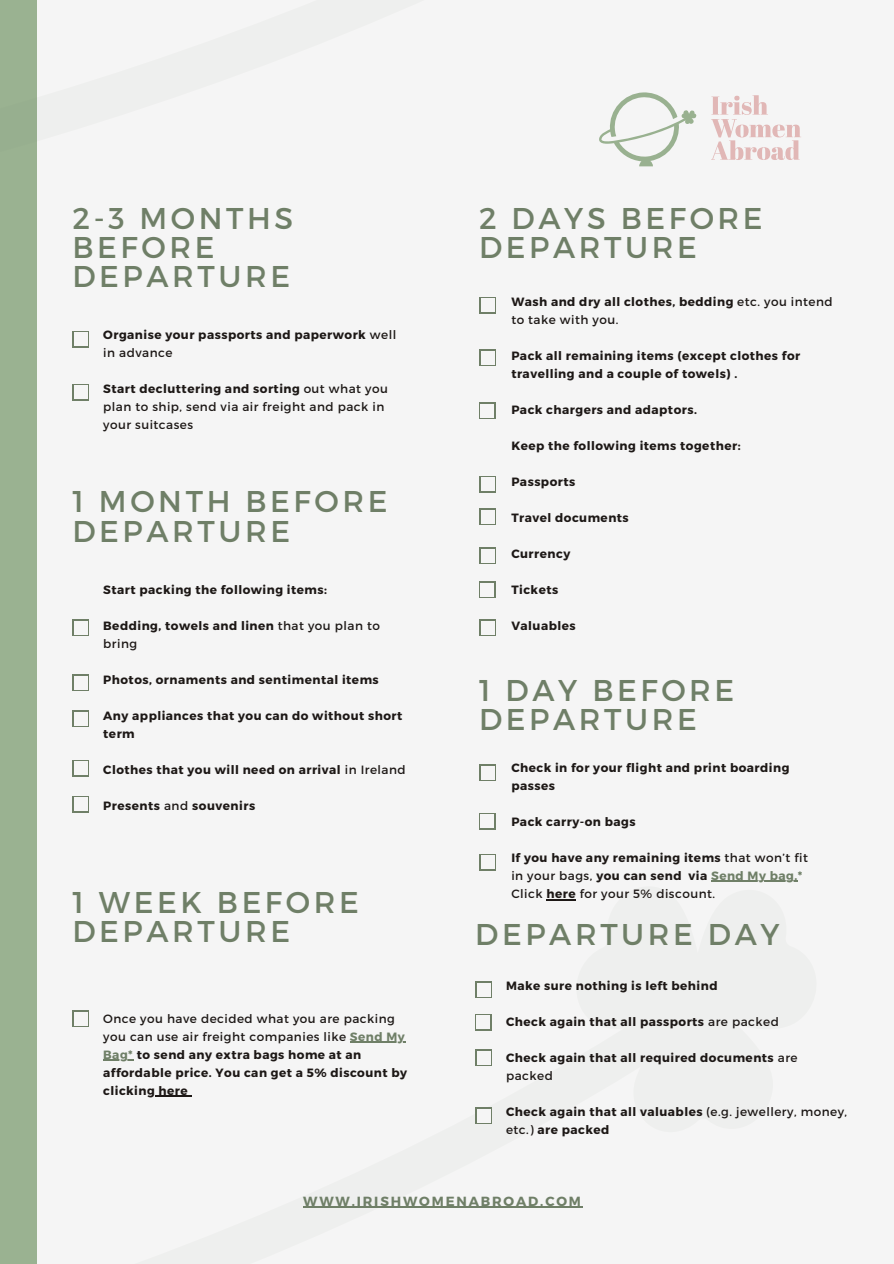
<style>
.page{position:relative;width:894px;height:1264px;background:#fff}
.page>*{position:absolute;margin:0;border:0;box-sizing:border-box;transform-origin:0 0}
.t1{font:30px/29.2px "Montserrat";letter-spacing:.12em;color:#6f7f67}
.t2{font:700 13.2px "Montserrat";letter-spacing:.14em;color:#6f7f67}
.t3{font:700 12px/18px "Montserrat";letter-spacing:.04em;color:#1d1816}
.t4{font:12px/18px "Montserrat";letter-spacing:.04em;color:#1d1816}
.s1{font-weight:400}
.s2{font-weight:700}
.s3{color:#6f7f67}
.s4{font-weight:700;color:#6f7f67}
</style>
<div class="page">
<div style="left:0;top:0;width:893px;height:1263px;background:#9ab291"></div>
<div style="left:38px;top:0;width:855px;height:1263px;background:#f5f5f5"></div>
<svg style="left:711px;top:95px;width:90px;height:65px"></svg>
<svg style="left:599px;top:92px;width:97px;height:74px"></svg>
<hr style="left:303px;top:1206px;width:279px;height:1px;background:#6f7f67">
<div style="left:73px;top:384px;width:16px;height:16px;background:#6f7f67"></div>
<div style="left:74px;top:385px;width:14px;height:14px;background:#f5f5f5"></div>
<svg style="left:73px;top:619px;width:16px;height:17px"></svg>
<div style="left:74px;top:621px;width:14px;height:13px;background:#f5f5f5"></div>
<svg style="left:73px;top:674px;width:16px;height:17px"></svg>
<div style="left:74px;top:676px;width:14px;height:13px;background:#f5f5f5"></div>
<svg style="left:72px;top:760px;width:17px;height:16px"></svg>
<div style="left:74px;top:761px;width:13px;height:13px;background:#f5f5f5"></div>
<svg style="left:72px;top:796px;width:17px;height:16px"></svg>
<div style="left:74px;top:797px;width:13px;height:14px;background:#f5f5f5"></div>
<div style="left:73px;top:1010px;width:16px;height:16px;background:#6f7f67"></div>
<div style="left:74px;top:1012px;width:14px;height:13px;background:#f5f5f5"></div>
<svg style="left:479px;top:297px;width:16px;height:16px"></svg>
<div style="left:480px;top:298px;width:14px;height:14px;background:#f5f5f5"></div>
<svg style="left:479px;top:350px;width:16px;height:16px"></svg>
<div style="left:480px;top:351px;width:14px;height:13px;background:#f5f5f5"></div>
<svg style="left:479px;top:402px;width:16px;height:17px"></svg>
<div style="left:480px;top:404px;width:14px;height:13px;background:#f5f5f5"></div>
<svg style="left:479px;top:508px;width:16px;height:17px"></svg>
<div style="left:480px;top:510px;width:14px;height:13px;background:#f5f5f5"></div>
<svg style="left:479px;top:476px;width:16px;height:16px"></svg>
<div style="left:480px;top:477px;width:14px;height:14px;background:#f5f5f5"></div>
<div style="left:479px;top:764px;width:16px;height:16px;background:#6f7f67"></div>
<div style="left:480px;top:766px;width:14px;height:13px;background:#f5f5f5"></div>
<div style="left:479px;top:813px;width:16px;height:16px;background:#6f7f67"></div>
<div style="left:480px;top:814px;width:14px;height:14px;background:#f5f5f5"></div>
<svg style="left:479px;top:854px;width:16px;height:16px"></svg>
<div style="left:480px;top:855px;width:14px;height:13px;background:#f5f5f5"></div>
<svg style="left:72px;top:710px;width:17px;height:17px"></svg>
<div style="left:74px;top:712px;width:13px;height:13px;background:#f5f5f5"></div>
<hr style="left:350px;top:1041px;width:55px;height:1px;background:#6f7f67">
<hr style="left:103px;top:1059px;width:30px;height:1px;background:#6f7f67">
<hr style="left:155px;top:1095px;width:33px;height:1px;background:#1d1816">
<svg style="left:479px;top:547px;width:16px;height:17px"></svg>
<div style="left:480px;top:549px;width:14px;height:13px;background:#f5f5f5"></div>
<svg style="left:479px;top:581px;width:16px;height:17px"></svg>
<div style="left:480px;top:583px;width:14px;height:13px;background:#f5f5f5"></div>
<svg style="left:479px;top:619px;width:16px;height:17px"></svg>
<div style="left:480px;top:621px;width:14px;height:13px;background:#f5f5f5"></div>
<hr style="left:711px;top:881px;width:86px;height:1px;background:#6f7f67">
<hr style="left:546px;top:899px;width:30px;height:1px;background:#1d1816">
<svg style="left:475px;top:981px;width:16px;height:16px"></svg>
<div style="left:476px;top:982px;width:14px;height:14px;background:#f5f5f5"></div>
<svg style="left:475px;top:1049px;width:17px;height:16px"></svg>
<div style="left:477px;top:1050px;width:13px;height:14px;background:#f5f5f5"></div>
<svg style="left:475px;top:1107px;width:17px;height:17px"></svg>
<div style="left:477px;top:1109px;width:13px;height:13px;background:#f5f5f5"></div>
<p class="t1" style="left:72px;top:202px;width:222px">2-3 MONTHS<br>BEFORE<br>DEPARTURE</p>
<p class="t3" style="left:103px;top:325px;width:294px">Organise your passports and paperwork <span class="s1">well in advance</span></p>
<p class="t4" style="left:103px;top:379px;width:286px"><span class="s2">Start decluttering and sorting</span> out what you plan to ship, send via air freight and pack in your suitcases</p>
<p class="t1" style="left:72px;top:485px;width:316px">1 MONTH BEFORE<br>DEPARTURE</p>
<p class="t3" style="left:103px;top:579px;width:225px">Start packing the following items:</p>
<p class="t3" style="left:103px;top:616px;width:278px">Bedding, towels and linen <span class="s1">that you plan to bring</span></p>
<p class="t3" style="left:103px;top:670px;width:277px">Photos, ornaments and sentimental items</p>
<p class="t3" style="left:103px;top:706px;width:300px">Any appliances that you can do without short term</p>
<p class="t3" style="left:103px;top:760px;width:304px">Clothes that you will need on arrival <span class="s1">in Ireland</span></p>
<p class="t3" style="left:103px;top:796px;width:153px">Presents <span class="s1">and</span> souvenirs</p>
<p class="t1" style="left:72px;top:886px;width:288px">1 WEEK BEFORE<br>DEPARTURE</p>
<p class="t3" style="left:103px;top:1008px;width:305px"><span class="s1">Once you have decided what you are packing you can use air freight companies like</span> <span class="s3">Send My Bag*</span> to send any extra bags home at an affordable price. You can get a 5% discount by clicking here</p>
<p class="t1" style="left:479px;top:202px;width:285px">2 DAYS BEFORE<br>DEPARTURE</p>
<p class="t3" style="left:511px;top:292px;width:323px">Wash and dry all clothes, bedding <span class="s1">etc. you intend to take with you.</span></p>
<p class="t3" style="left:511px;top:346px;width:290px">Pack all remaining items (except clothes for travelling and a couple of towels) .</p>
<p class="t3" style="left:511px;top:400px;width:187px">Pack chargers and adaptors.</p>
<p class="t3" style="left:511px;top:436px;width:231px">Keep the following items together:</p>
<p class="t3" style="left:511px;top:472px;width:65px">Passports</p>
<p class="t3" style="left:511px;top:508px;width:119px">Travel documents</p>
<p class="t3" style="left:511px;top:544px;width:60px">Currency</p>
<p class="t3" style="left:511px;top:580px;width:48px">Tickets</p>
<p class="t3" style="left:511px;top:616px;width:66px">Valuables</p>
<p class="t1" style="left:479px;top:673px;width:257px">1 DAY BEFORE<br>DEPARTURE</p>
<p class="t3" style="left:511px;top:758px;width:279px">Check in for your flight and print boarding passes</p>
<p class="t3" style="left:511px;top:812px;width:126px">Pack carry-on bags</p>
<p class="t4" style="left:511px;top:848px;width:298px"><span class="s2">If you have any remaining items</span> that won’t fit in your bags, <span class="s2">you can send via</span> <span class="s4">Send My bag.*<br></span>Click <span class="s2">here</span> for your 5% discount.</p>
<p class="t1" style="left:475px;top:918px;width:306px">DEPARTURE DAY</p>
<p class="t3" style="left:506px;top:976px;width:213px">Make sure nothing is left behind</p>
<p class="t3" style="left:506px;top:1012px;width:274px">Check again that all passports <span class="s1">are packed</span></p>
<p class="t3" style="left:506px;top:1048px;width:293px">Check again that all required documents <span class="s1">are</span></p>
<p class="t4" style="left:506px;top:1066px;width:48px">packed</p>
<p class="t3" style="left:506px;top:1102px;width:342px">Check again that all valuables <span class="s1">(e.g. jewellery, money, etc.)</span> are packed</p>
<p class="t2" style="left:303px;top:1192px;width:279px">WWW.IRISHWOMENABROAD.COM</p>
</div>
